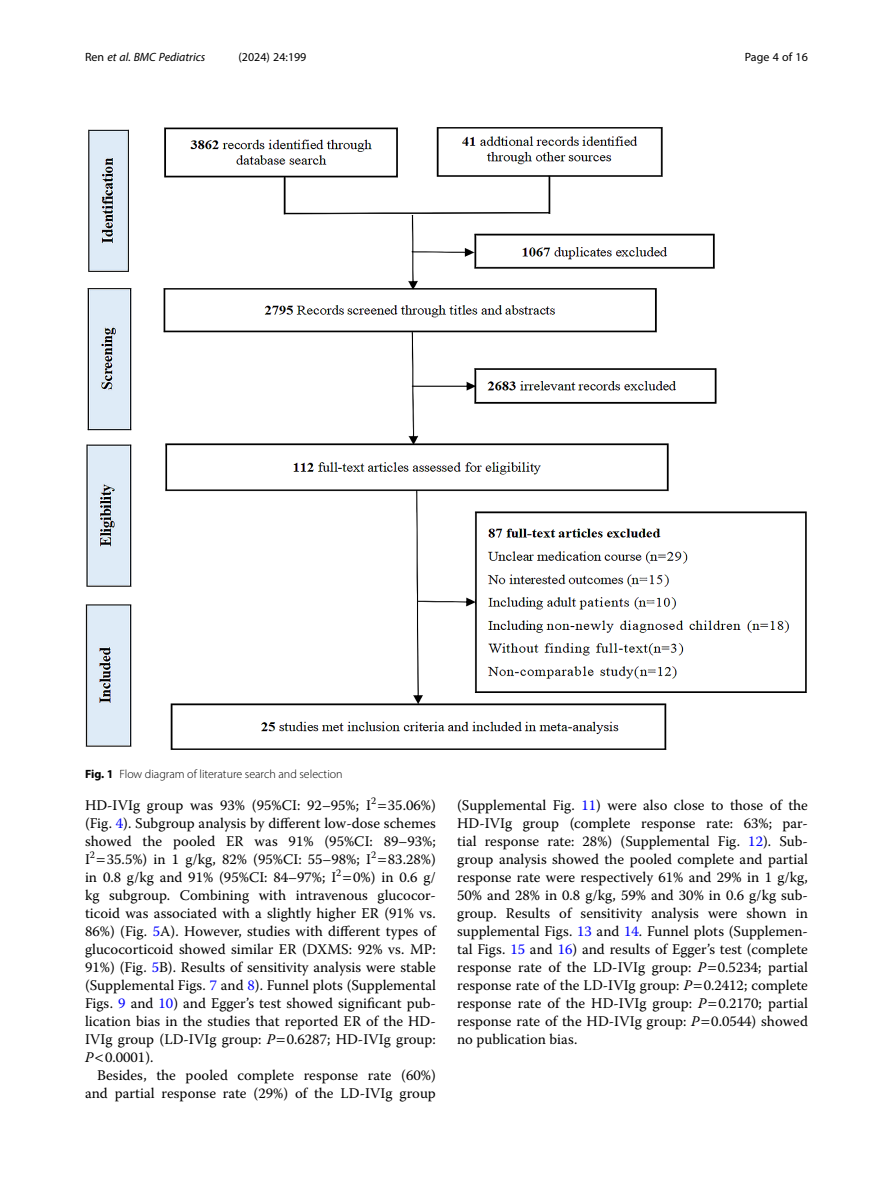
<style>
.page{position:relative;width:893px;height:1191px;background:#fff}
.page>*{position:absolute;margin:0;border:0;box-sizing:border-box;transform-origin:0 0}
.Body_Text_Indent{font:14.7px/18px "Warnock Pro";color:#000;text-align:right}
.Body_Text{font:14.7px/18px "Warnock Pro";color:#000;text-align:justify}
.Figure_Caption{font:300 12px "Myriad Pro";color:#000}
.t1{font:italic 12px "Myriad Pro";color:#000}
.t2{font:12px "Myriad Pro";color:#000}
.s1{font-style:normal}
.s2{font-weight:700}
.s3{color:#00f}
.s4{font-style:italic}
</style>
<div class="page">
<img style="left:85px;top:127px;width:722px;height:623px">
<p class="t1" style="left:85px;top:50px;width:122px"><span class="s1">Ren</span> et al. BMC Pediatrics</p>
<p class="t2" style="left:238px;top:50px;width:70px">(2024) 24:199</p>
<p class="t2" style="left:745px;top:50px;width:65px">Page 4 of 16</p>
<p class="Figure_Caption" style="left:85px;top:766px;width:259px"><span class="s2">Fig. 1</span> Flow diagram of literature search and selection</p>
<p class="Body_Text" style="left:85px;top:796px;width:352px">HD-IVIg group was 93% (95%CI: 92–95%; I<sup>2</sup> 35.06%) (Fig. <span class="s3">4</span>). Subgroup analysis by different low-dose schemes showed the pooled ER was 91% (95%CI: 89–93%; I<sup>2</sup> 35.5%) in 1 g/kg, 82% (95%CI: 55–98%; I<sup>2</sup> 83.28%) in 0.8 g/kg and 91% (95%CI: 84–97%; I<sup>2</sup> 0%) in 0.6 g/ kg subgroup. Combining with intravenous glucocor&shy;ticoid was associated with a slightly higher ER (91% vs.<br>86%) (Fig. <span class="s3">5</span>A). However, studies with different types of glucocorticoid showed similar ER (DXMS: 92% vs. MP:<br>91%) (Fig. <span class="s3">5</span>B). Results of sensitivity analysis were stable (Supplemental Figs. <span class="s3">7</span> and <span class="s3">8</span>). Funnel plots (Supplemental Figs. <span class="s3">9</span> and <span class="s3">10</span>) and Egger’s test showed significant pub&shy;lication bias in the studies that reported ER of the HD-IVIg group (LD-IVIg group: <span class="s4">P</span> 0.6287; HD-IVIg group:<br><span class="s4">P</span> 0.0001).</p>
<p class="Body_Text_Indent" style="left:85px;top:1066px;width:352px">Besides, the pooled complete response rate (60%) and partial response rate (29%) of the LD-IVIg group</p>
<p class="Body_Text_Indent" style="left:457px;top:796px;width:352px;text-align:justify">(Supplemental Fig. <span class="s3">11</span>) were also close to those of the HD-IVIg group (complete response rate: 63%; par&shy;tial response rate: 28%) (Supplemental Fig. <span class="s3">12</span>). Sub&shy;group analysis showed the pooled complete and partial response rate were respectively 61% and 29% in 1 g/kg, 50% and 28% in 0.8 g/kg, 59% and 30% in 0.6 g/kg sub&shy;group. Results of sensitivity analysis were shown in supplemental Figs. <span class="s3">13</span> and <span class="s3">14</span>. Funnel plots (Supplemen&shy;tal Figs. <span class="s3">15</span> and <span class="s3">16</span>) and results of Egger’s test (complete response rate of the LD-IVIg group: <span class="s4">P</span> 0.5234; partial response rate of the LD-IVIg group: <span class="s4">P</span> 0.2412; complete response rate of the HD-IVIg group: <span class="s4">P</span> 0.2170; partial response rate of the HD-IVIg group: <span class="s4">P</span> 0.0544) showed no publication bias.</p>
</div>
